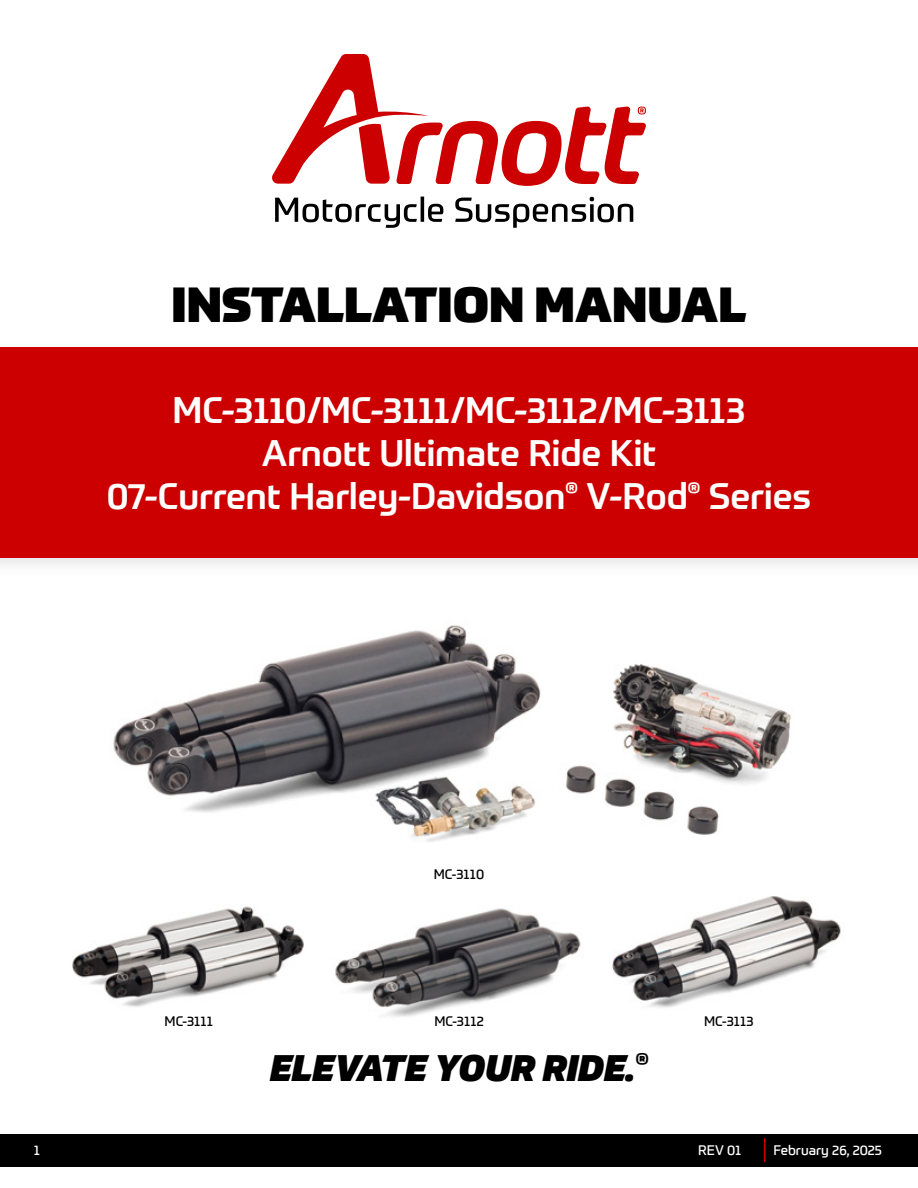
<style>
.page{position:relative;width:918px;height:1188px;background:#fff}
.page>*{position:absolute;margin:0;border:0;box-sizing:border-box;transform-origin:0 0}
.t1{font:900 48px "Prometo";color:#000}
.t2{font:500 36px/43.2px "Prometo";color:#fff;text-align:center}
.t3{font:italic 900 36px "Prometo";color:#000}
.t4{font:13.5px "Prometo";color:#000}
.t5{font:13.5px "Prometo";color:#fff}
</style>
<div class="page">
<div style="left:0;top:1134px;width:918px;height:32px;background:#000"></div>
<svg style="left:764px;top:1138px;width:1px;height:24px"></svg>
<div style="left:0;top:339px;width:918px;height:240px;background:#000;opacity:.1"></div>
<div style="left:0;top:347px;width:918px;height:211px;background:#c00"></div>
<img style="left:113px;top:625px;width:678px;height:217px">
<img style="left:72px;top:896px;width:769px;height:121px">
<svg style="left:272px;top:54px;width:374px;height:132px"></svg>
<svg style="left:275px;top:197px;width:358px;height:31px"></svg>
<svg style="left:638px;top:107px;width:8px;height:7px"></svg>
<h1 class="t1" style="left:172px;top:274px;width:576px">INSTALLATION MANUAL</h1>
<p class="t2" style="left:107px;top:388px;width:706px">MC-3110/MC-3111/MC-3112/MC-3113<br>Arnott Ultimate Ride Kit<br>07-Current Harley-Davidson<sup>®</sup> V-Rod<sup>®</sup> Series</p>
<p class="t4" style="left:434px;top:866px;width:52px">MC-3110</p>
<p class="t4" style="left:165px;top:1013px;width:50px">MC-3111</p>
<p class="t4" style="left:434px;top:1013px;width:51px">MC-3112</p>
<p class="t4" style="left:704px;top:1013px;width:51px">MC-3113</p>
<p class="t3" style="left:270px;top:1045px;width:379px">ELEVATE YOUR RIDE.<sup>®</sup></p>
<p class="t5" style="left:34px;top:1142px;width:8px">1</p>
<p class="t5" style="left:698px;top:1142px;width:45px">REV 01</p>
<p class="t5" style="left:774px;top:1142px;width:110px">February 26, 2025</p>
</div>
